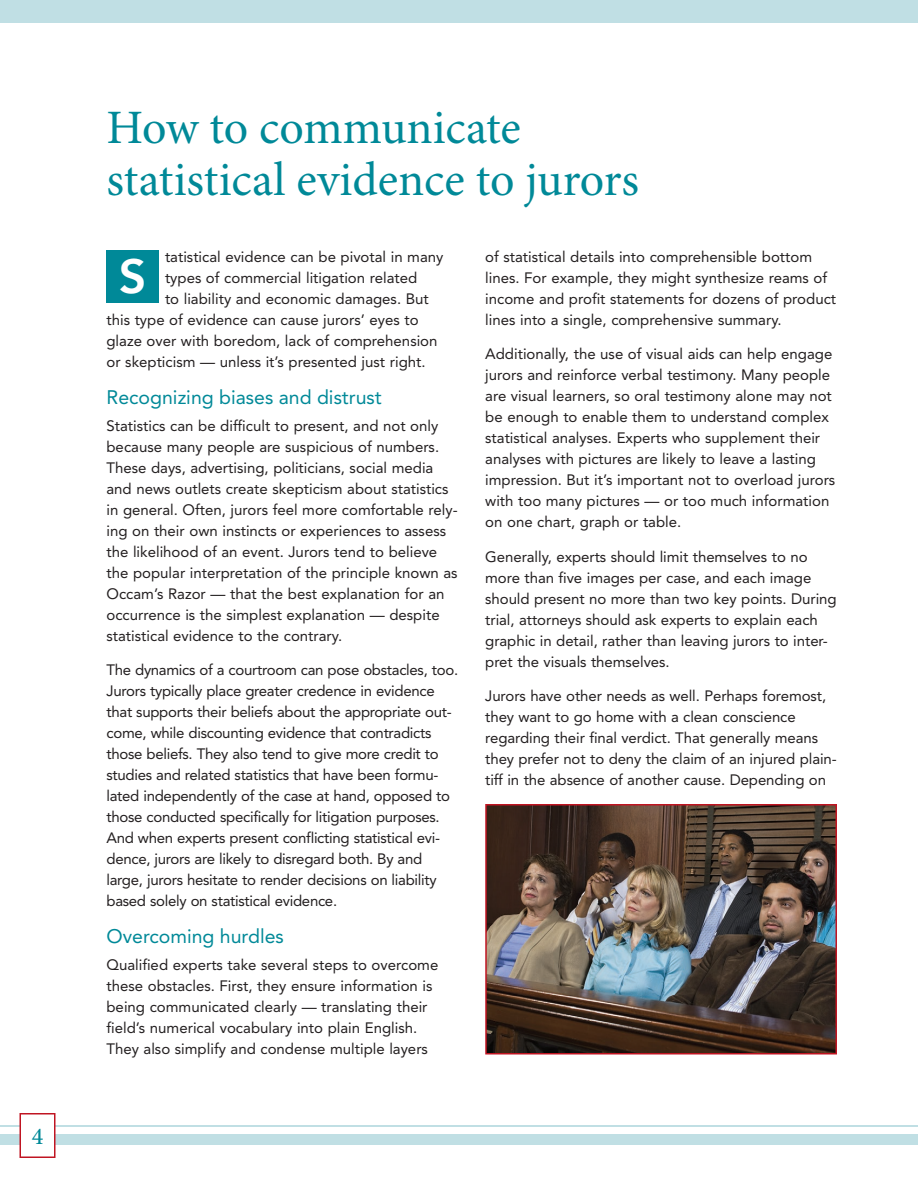
<style>
.page{position:relative;width:918px;height:1188px;background:#fff}
.page>*{position:absolute;margin:0;border:0;box-sizing:border-box;transform-origin:0 0}
.t1{font:48px/52.5px "Minion Pro";color:#008998}
.t2{font:800 48px "Avenir";color:#fff}
.t3{font:500 24px "Minion Pro";color:#008998}
.t4{font:19.5px "Avenir LT Std";color:#008998}
.t5{font:15px/21px "Avenir LT Std";color:#231f20}
.t6{font:15px/21px "Avenir LT Std";letter-spacing:-.02em;color:#231f20}
</style>
<div class="page">
<div style="left:0;top:1134px;width:918px;height:10px;background:#c0dfe4"></div>
<div style="left:0;top:0;width:918px;height:22px;background:#c0dfe4"></div>
<hr style="left:0;top:1125px;width:918px;height:1px;background:#c0dfe4">
<div style="left:20px;top:1114px;width:35px;height:43px;background:#fff"></div>
<div style="left:20px;top:1113px;width:36px;height:45px;border:2px solid #c01522"></div>
<div style="left:106px;top:250px;width:53px;height:53px;background:#008998"></div>
<img style="left:488px;top:807px;width:346px;height:244px">
<div style="left:485px;top:804px;width:352px;height:250px;border:2px solid #c01522"></div>
<h2 class="t3" style="left:32px;top:1122px;width:13px">4</h2>
<h1 class="t1" style="left:106px;top:103px;width:534px">How to communicate statistical evidence to jurors</h1>
<p class="t5" style="left:165px;top:246px;width:280px">tatistical evidence can be pivotal in many</p>
<p class="t5" style="left:165px;top:267px;width:254px">types of commercial litigation related</p>
<p class="t5" style="left:165px;top:288px;width:265px">to liability and economic damages. But</p>
<p class="t5" style="left:106px;top:309px;width:314px">this type of evidence can cause jurors’ eyes to</p>
<p class="t5" style="left:106px;top:330px;width:333px">glaze over with boredom, lack of comprehension</p>
<p class="t5" style="left:106px;top:351px;width:321px">or skepticism — unless it’s presented just right.</p>
<h3 class="t4" style="left:106px;top:386px;width:277px">Recognizing biases and distrust</h3>
<p class="t5" style="left:106px;top:415px;width:353px">Statistics can be difficult to present, and not only because many people are suspicious of numbers.<br>These days, advertising, politicians, social media and news outlets create skepticism about statistics in general. Often, jurors feel more comfortable rely&shy;ing on their own instincts or experiences to assess the likelihood of an event. Jurors tend to believe the popular interpretation of the principle known as Occam’s Razor — that the best explanation for an occurrence is the simplest explanation — despite statistical evidence to the contrary.</p>
<p class="t6" style="left:106px;top:660px;width:353px">The dynamics of a courtroom can pose obstacles, too.<br>Jurors typically place greater credence in evidence that supports their beliefs about the appropriate out&shy;come, while discounting evidence that contradicts those beliefs. They also tend to give more credit to studies and related statistics that have been formu&shy;lated independently of the case at hand, opposed to those conducted specifically for litigation purposes.<br>And when experts present conflicting statistical evi&shy;dence, jurors are likely to disregard both. By and large, jurors hesitate to render decisions on liability based solely on statistical evidence.</p>
<h3 class="t4" style="left:106px;top:925px;width:179px">Overcoming hurdles</h3>
<p class="t5" style="left:106px;top:955px;width:333px">Qualified experts take several steps to overcome these obstacles. First, they ensure information is being communicated clearly — translating their field’s numerical vocabulary into plain English.<br>They also simplify and condense multiple layers</p>
<h1 class="t2" style="left:119px;top:239px;width:29px">S</h1>
<p class="t5" style="left:485px;top:246px;width:352px">of statistical details into comprehensible bottom lines. For example, they might synthesize reams of income and profit statements for dozens of product lines into a single, comprehensive summary.</p>
<p class="t5" style="left:485px;top:344px;width:352px">Additionally, the use of visual aids can help engage jurors and reinforce verbal testimony. Many people are visual learners, so oral testimony alone may not be enough to enable them to understand complex statistical analyses. Experts who supplement their analyses with pictures are likely to leave a lasting impression. But it’s important not to overload jurors with too many pictures — or too much information on one chart, graph or table.</p>
<p class="t5" style="left:485px;top:546px;width:353px">Generally, experts should limit themselves to no more than five images per case, and each image should present no more than two key points. During trial, attorneys should ask experts to explain each graphic in detail, rather than leaving jurors to inter&shy;pret the visuals themselves.</p>
<p class="t5" style="left:485px;top:686px;width:353px">Jurors have other needs as well. Perhaps foremost, they want to go home with a clean conscience regarding their final verdict. That generally means they prefer not to deny the claim of an injured plain&shy;tiff in the absence of another cause. Depending on</p>
</div>
